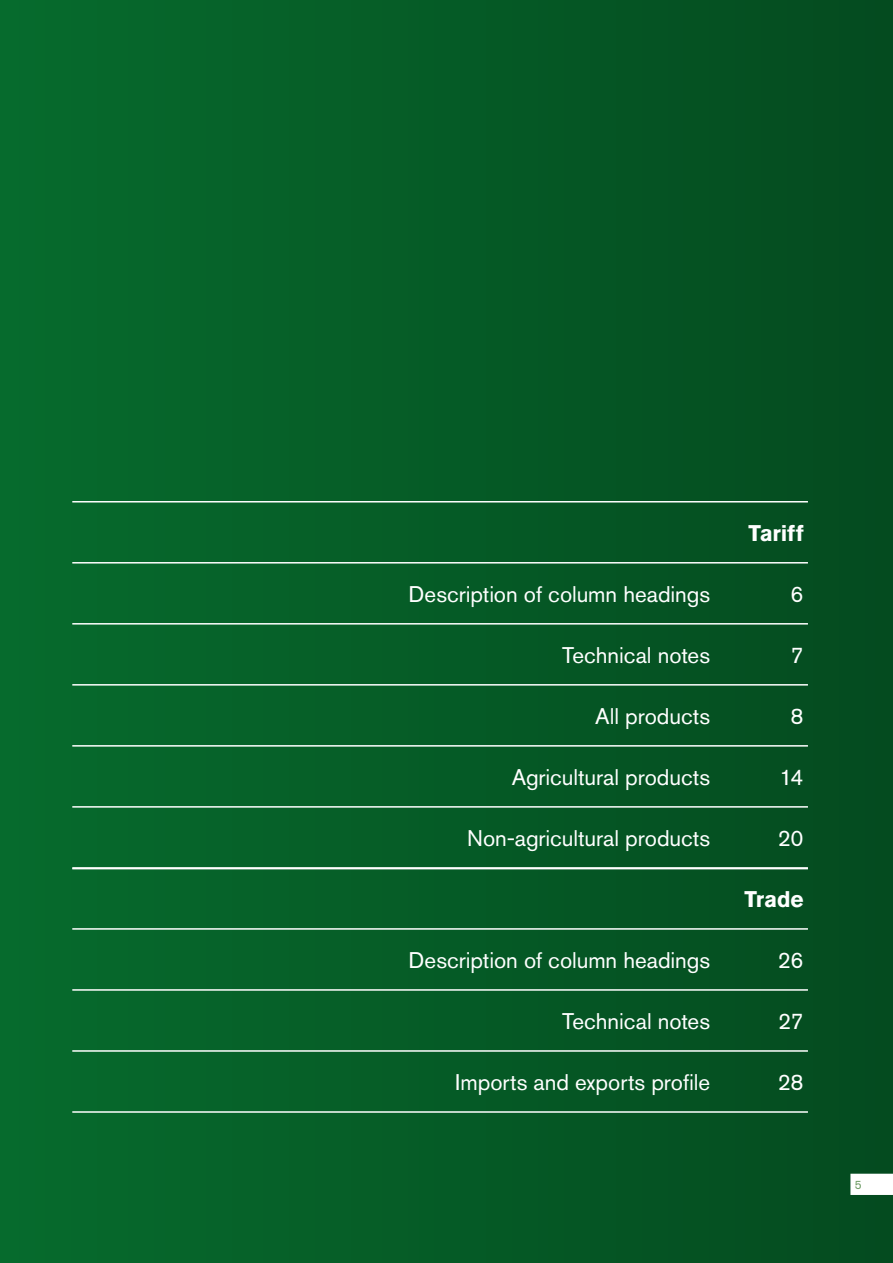
<style>
.page{position:relative;width:893px;height:1263px;background:#fff}
.page>*{position:absolute;margin:0;border:0;box-sizing:border-box;transform-origin:0 0}
.t1{font:22.5px "Akzidenz Grotesk Pro";letter-spacing:-.005em;color:#fff}
.t2{font:700 22.5px "Akzidenz Grotesk Pro";letter-spacing:-.01em;color:#fff}
.t3{font:12px "Akzidenz Grotesk Pro";color:#6c9b63}
</style>
<div class="page">
<div style="left:0;top:0;width:893px;height:1263px;background:linear-gradient(to right,#076b2d,#054b20)"></div>
<svg style="left:850px;top:1174px;width:43px;height:21px"></svg>
<hr style="left:72px;top:501px;width:736px;height:1px;background:#fff">
<hr style="left:72px;top:562px;width:736px;height:1px;background:#fff">
<hr style="left:72px;top:623px;width:736px;height:1px;background:#fff">
<hr style="left:72px;top:684px;width:736px;height:1px;background:#fff">
<hr style="left:72px;top:745px;width:736px;height:2px;background:#fff">
<hr style="left:72px;top:806px;width:736px;height:2px;background:#fff">
<hr style="left:72px;top:867px;width:736px;height:2px;background:#fff">
<hr style="left:72px;top:928px;width:736px;height:2px;background:#fff">
<hr style="left:72px;top:989px;width:736px;height:2px;background:#fff">
<hr style="left:72px;top:1050px;width:736px;height:2px;background:#fff">
<hr style="left:72px;top:1111px;width:736px;height:2px;background:#fff">
<p class="t2" style="left:749px;top:518px;width:57px">Tariff</p>
<p class="t1" style="left:408px;top:579px;width:303px">Description of column headings</p>
<p class="t1" style="left:791px;top:579px;width:15px">6</p>
<p class="t1" style="left:562px;top:640px;width:150px">Technical notes</p>
<p class="t1" style="left:791px;top:640px;width:15px">7</p>
<p class="t1" style="left:595px;top:701px;width:116px">All products</p>
<p class="t1" style="left:791px;top:701px;width:15px">8</p>
<p class="t1" style="left:512px;top:762px;width:200px">Agricultural products</p>
<p class="t1" style="left:779px;top:762px;width:26px">14</p>
<p class="t1" style="left:467px;top:823px;width:245px">Non-agricultural products</p>
<p class="t1" style="left:778px;top:823px;width:27px">20</p>
<p class="t2" style="left:745px;top:884px;width:61px">Trade</p>
<p class="t1" style="left:409px;top:945px;width:303px">Description of column headings</p>
<p class="t1" style="left:778px;top:945px;width:27px">26</p>
<p class="t1" style="left:562px;top:1006px;width:150px">Technical notes</p>
<p class="t1" style="left:778px;top:1006px;width:27px">27</p>
<p class="t1" style="left:455px;top:1067px;width:256px">Imports and exports profile</p>
<p class="t1" style="left:778px;top:1067px;width:27px">28</p>
<p class="t3" style="left:855px;top:1177px;width:8px">5</p>
</div>
